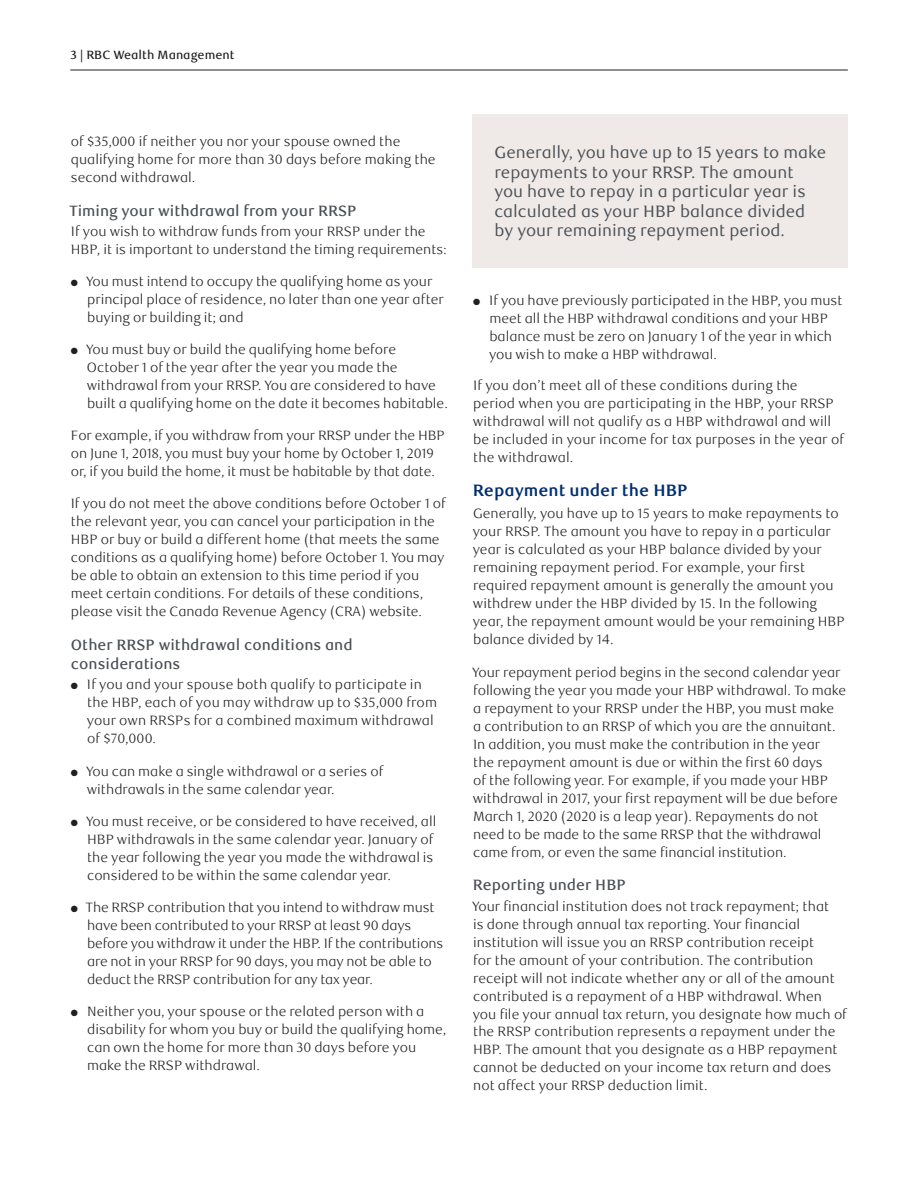
<style>
.page{position:relative;width:918px;height:1188px;background:#fff}
.page>*{position:absolute;margin:0;border:0;box-sizing:border-box;transform-origin:0 0}
.t1{font:16.5px/19.5px "RBC Text";color:#4a4f55}
._4-Text_Headline{font:700 16.5px "RBC Text";color:#002f73}
._6-Subhead_L1{font:500 15px/19.5px "RBC Text";color:#4a4f55}
._5-Body_Copy{font:300 13.5px/18px "RBC Text";color:#231f20}
.t2{font:500 12px "RBC Text";color:#231f20}
</style>
<div class="page">
<hr style="left:70px;top:70px;width:778px;height:1px;background:#231f20">
<div style="left:473px;top:114px;width:375px;height:154px;background:#efeae8"></div>
<p class="t2" style="left:71px;top:47px;width:165px">3 | RBC Wealth Management</p>
<p class="_5-Body_Copy" style="left:71px;top:132px;width:366px">of $35,000 if neither you nor your spouse owned the qualifying home for more than 30 days before making the second withdrawal.</p>
<h3 class="_6-Subhead_L1" style="left:69px;top:201px;width:289px">Timing your withdrawal from your RRSP</h3>
<p class="_5-Body_Copy" style="left:71px;top:222px;width:378px">If you wish to withdraw funds from your RRSP under the<br>HBP, it is important to understand the timing requirements:</p>
<p class="_5-Body_Copy" style="left:87px;top:273px;width:358px;text-indent:-16px">● You must intend to occupy the qualifying home as your principal place of residence, no later than one year after buying or building it; and</p>
<p class="_5-Body_Copy" style="left:87px;top:341px;width:363px;text-indent:-16px">● You must buy or build the qualifying home before October 1 of the year after the year you made the withdrawal from your RRSP. You are considered to have built a qualifying home on the date it becomes habitable.</p>
<p class="_5-Body_Copy" style="left:71px;top:426px;width:376px">For example, if you withdraw from your RRSP under the HBP on June 1, 2018, you must buy your home by October 1, 2019 or, if you build the home, it must be habitable by that date.</p>
<p class="_5-Body_Copy" style="left:71px;top:495px;width:377px">If you do not meet the above conditions before October 1 of the relevant year, you can cancel your participation in the HBP or buy or build a different home (that meets the same conditions as a qualifying home) before October 1. You may be able to obtain an extension to this time period if you meet certain conditions. For details of these conditions, please visit the Canada Revenue Agency (CRA) website.</p>
<h3 class="_6-Subhead_L1" style="left:71px;top:635px;width:284px">Other RRSP withdrawal conditions and considerations</h3>
<p class="_5-Body_Copy" style="left:87px;top:676px;width:352px;text-indent:-16px">● If you and your spouse both qualify to participate in the HBP, each of you may withdraw up to $35,000 from your own RRSPs for a combined maximum withdrawal of $70,000.</p>
<p class="_5-Body_Copy" style="left:87px;top:762px;width:298px;text-indent:-16px">● You can make a single withdrawal or a series of withdrawals in the same calendar year.</p>
<p class="_5-Body_Copy" style="left:87px;top:813px;width:351px;text-indent:-16px">● You must receive, or be considered to have received, all HBP withdrawals in the same calendar year. January of the year following the year you made the withdrawal is considered to be within the same calendar year.</p>
<p class="_5-Body_Copy" style="left:87px;top:899px;width:358px;text-indent:-16px">● The RRSP contribution that you intend to withdraw must have been contributed to your RRSP at least 90 days before you withdraw it under the HBP. If the contributions are not in your RRSP for 90 days, you may not be able to deduct the RRSP contribution for any tax year.</p>
<p class="_5-Body_Copy" style="left:87px;top:1003px;width:361px;text-indent:-16px">● Neither you, your spouse or the related person with a disability for whom you buy or build the qualifying home, can own the home for more than 30 days before you make the RRSP withdrawal.</p>
<p class="t1" style="left:494px;top:143px;width:333px">Generally, you have up to 15 years to make repayments to your RRSP. The amount you have to repay in a particular year is calculated as your HBP balance divided by your remaining repayment period.</p>
<p class="_5-Body_Copy" style="left:489px;top:291px;width:355px;text-indent:-16px">● If you have previously participated in the HBP, you must meet all the HBP withdrawal conditions and your HBP balance must be zero on January 1 of the year in which you wish to make a HBP withdrawal.</p>
<p class="_5-Body_Copy" style="left:473px;top:377px;width:373px">If you don’t meet all of these conditions during the<br>period when you are participating in the HBP, your RRSP withdrawal will not qualify as a HBP withdrawal and will be included in your income for tax purposes in the year of the withdrawal.</p>
<h2 class="_4-Text_Headline" style="left:473px;top:481px;width:216px">Repayment under the HBP</h2>
<p class="_5-Body_Copy" style="left:473px;top:505px;width:373px">Generally, you have up to 15 years to make repayments to your RRSP. The amount you have to repay in a particular year is calculated as your HBP balance divided by your remaining repayment period. For example, your first required repayment amount is generally the amount you withdrew under the HBP divided by 15. In the following year, the repayment amount would be your remaining HBP balance divided by 14.</p>
<p class="_5-Body_Copy" style="left:472px;top:663px;width:376px">Your repayment period begins in the second calendar year following the year you made your HBP withdrawal. To make a repayment to your RRSP under the HBP, you must make<br>a contribution to an RRSP of which you are the annuitant.<br>In addition, you must make the contribution in the year<br>the repayment amount is due or within the first 60 days<br>of the following year. For example, if you made your HBP withdrawal in 2017, your first repayment will be due before March 1, 2020 (2020 is a leap year). Repayments do not need to be made to the same RRSP that the withdrawal came from, or even the same financial institution.</p>
<h3 class="_6-Subhead_L1" style="left:473px;top:876px;width:154px">Reporting under HBP</h3>
<p class="_5-Body_Copy" style="left:472px;top:897px;width:376px">Your financial institution does not track repayment; that<br>is done through annual tax reporting. Your financial institution will issue you an RRSP contribution receipt<br>for the amount of your contribution. The contribution receipt will not indicate whether any or all of the amount contributed is a repayment of a HBP withdrawal. When you file your annual tax return, you designate how much of the RRSP contribution represents a repayment under the HBP. The amount that you designate as a HBP repayment cannot be deducted on your income tax return and does not affect your RRSP deduction limit.</p>
</div>
